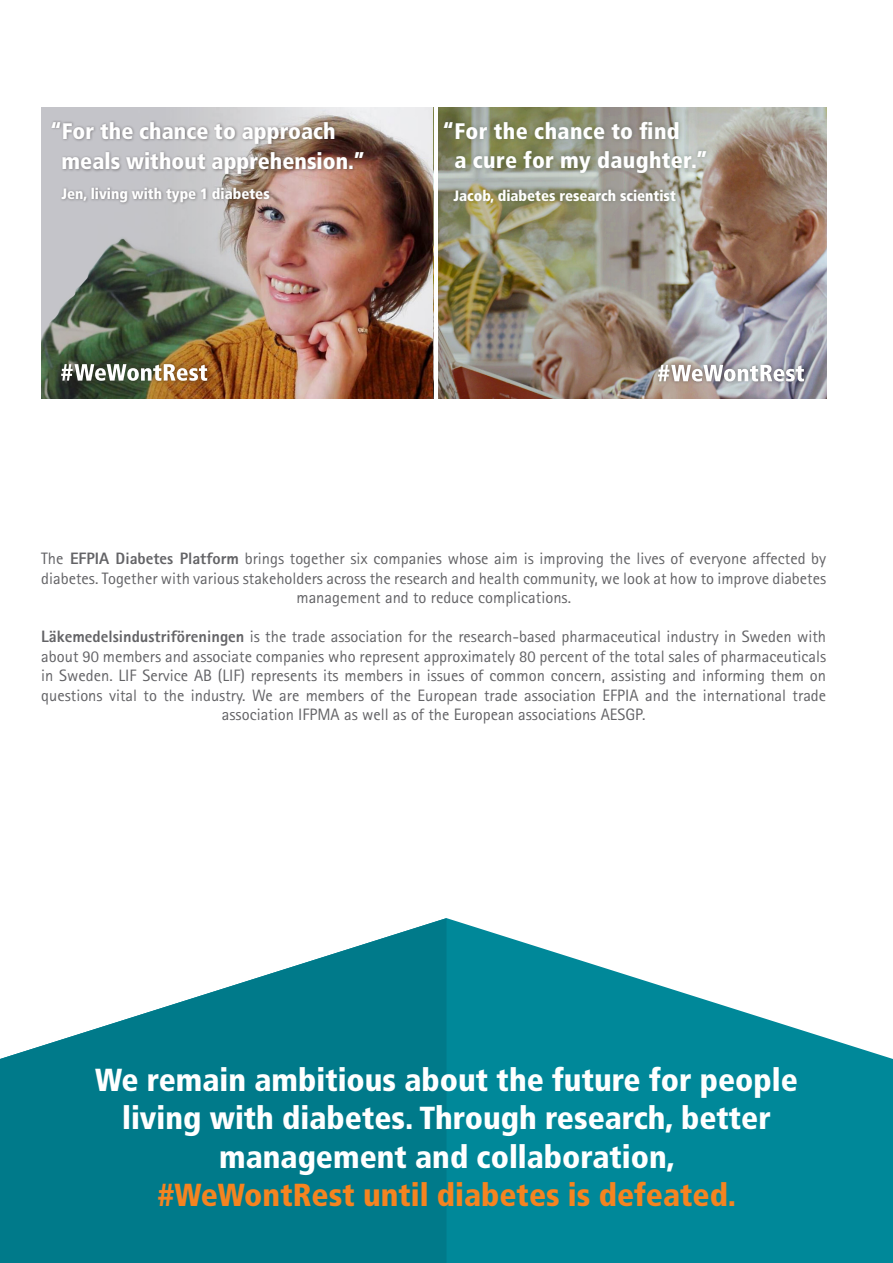
<style>
.page{position:relative;width:893px;height:1263px;background:#fff}
.page>*{position:absolute;margin:0;border:0;box-sizing:border-box;transform-origin:0 0}
.t1{font:900 condensed 31.8px/38.2px "Frutiger";color:#fff;text-align:center}
.t2{font:900 condensed 31.8px "Frutiger";color:#f58420}
.t3{font:900 condensed 22.5px/29.1px "Frutiger";color:#fff}
.t4{font:16.5px/19.5px "Rotis Sans Serif";color:#636366;text-align:center}
.t5{font:900 condensed 15px "Frutiger";color:#fff}
.s1{font-weight:800}
</style>
<div class="page">
<svg style="left:446px;top:918px;width:447px;height:345px;fill:#089"></svg>
<svg style="left:0;top:918px;width:446px;height:345px;fill:#007a8a"></svg>
<img style="left:438px;top:107px;width:388px;height:291px">
<div style="left:439px;top:117px;width:272px;height:90px;background:#213826;opacity:.23"></div>
<img style="left:41px;top:107px;width:393px;height:291px">
<div style="left:50px;top:120px;width:317px;height:86px;background:#231f20;opacity:.45"></div>
<div style="left:57px;top:360px;width:154px;height:24px;background:#231f20;opacity:.5"></div>
<svg style="left:61px;top:364px;width:146px;height:17px"></svg>
<div style="left:654px;top:361px;width:154px;height:24px;background:#231f20;opacity:.5"></div>
<svg style="left:658px;top:365px;width:146px;height:16px"></svg>
<p class="t3" style="left:62px;top:116px;width:305px;line-height:30.6px;text-indent:-11px">“For the chance to approach meals without apprehension.”</p>
<p class="t5" style="left:62px;top:185px;width:210px">Jen, living with type 1 diabetes</p>
<p class="t3" style="left:454px;top:116px;width:255px;text-indent:-12px">“For the chance to find<br>a cure for my daughter.”</p>
<p class="t5" style="left:453px;top:187px;width:224px">Jacob, diabetes research scientist</p>
<p class="t4" style="left:41px;top:548px;width:786px">The <span class="s1">EFPIA Diabetes Platform</span> brings together six companies whose aim is improving the lives of everyone affected by diabetes. Together with various stakeholders across the research and health community, we look at how to improve diabetes management and to reduce complications.</p>
<p class="t4" style="left:41px;top:626px;width:787px"><span class="s1">Läkemedelsindustriföreningen</span> is the trade association for the research-based pharmaceutical industry in Sweden with about 90 members and associate companies who represent approximately 80 percent of the total sales of pharmaceuticals in Sweden. LIF Service AB (LIF) represents its members in issues of common concern, assisting and informing them on questions vital to the industry. We are members of the European trade association EFPIA and the international trade association IFPMA as well as of the European associations AESGP.</p>
<p class="t1" style="left:95px;top:1061px;width:704px">We remain ambitious about the future for people living with diabetes. Through research, better management and collaboration,</p>
<p class="t2" style="left:158px;top:1176px;width:580px">#WeWontRest until diabetes is defeated.</p>
</div>
